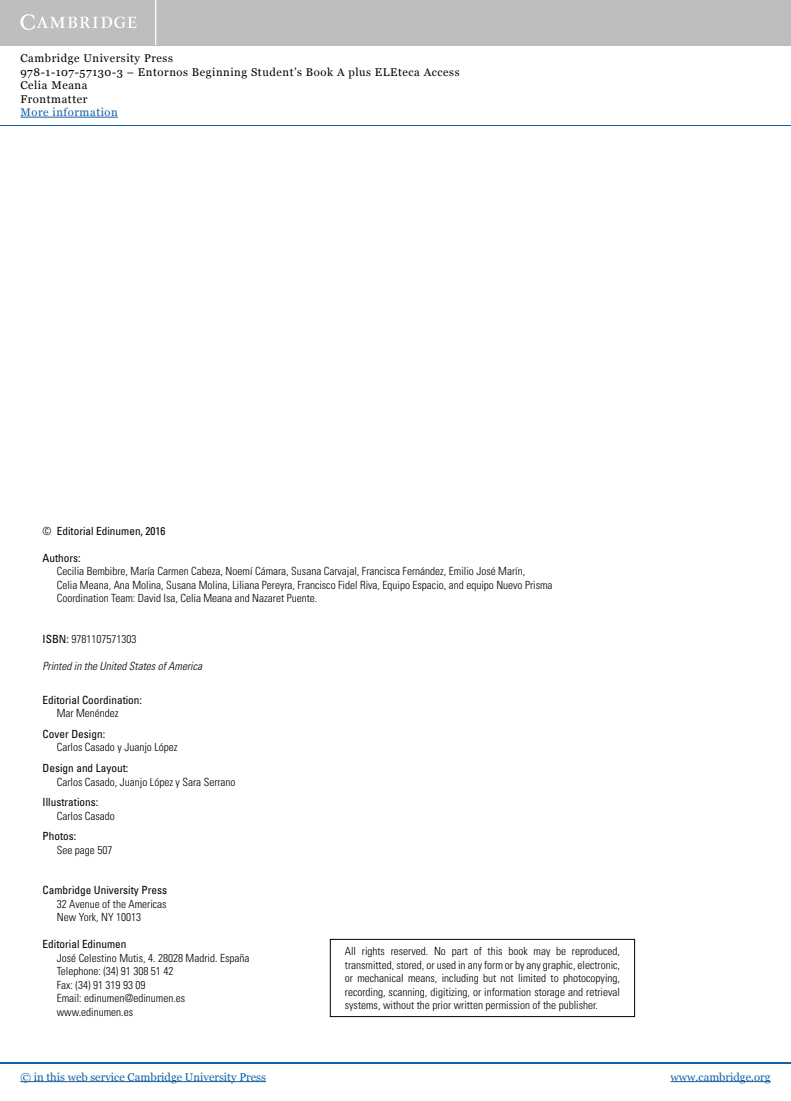
<style>
.page{position:relative;width:791px;height:1101px;background:#fff}
.page>*{position:absolute;margin:0;border:0;box-sizing:border-box;transform-origin:0 0}
.t1{font:300 condensed 11.25px/13.5px "Univers LT Std";color:#000}
.t2{font:condensed 11.25px "Univers LT Std";color:#000}
.t3{font:11.25px/13.4px "Georgia";letter-spacing:.05em;color:#000}
.t4{font:11.25px "Georgia";color:#115fa4}
.t5{font:italic 300 condensed 11.25px "Univers LT Std";color:#000}
.t6{font:11.25px "Georgia";letter-spacing:.05em;color:#115fa4}
.s1{font-weight:300}
.s2{font-weight:400}
</style>
<div class="page">
<div style="left:0;top:0;width:790px;height:45px;background:#bcbec0"></div>
<hr style="left:155px;top:0;width:1px;height:45px;background:#fff">
<svg style="left:20px;top:14px;width:117px;height:16px"></svg>
<hr style="left:20px;top:117px;width:98px;height:1px;background:#115fa4">
<hr style="left:0;top:125px;width:790px;height:1px;background:#115fa4">
<hr style="left:0;top:1062px;width:790px;height:1px;background:#115fa4">
<hr style="left:20px;top:1081px;width:246px;height:1px;background:#115fa4">
<hr style="left:670px;top:1081px;width:100px;height:1px;background:#115fa4">
<div style="left:330px;top:939px;width:304px;height:78px;border:1px solid #000"></div>
<p class="t3" style="left:20px;top:51px;width:440px">Cambridge University Press<br>978-1-107-57130-3 – Entornos Beginning Student’s Book A plus ELEteca Access<br>Celia Meana<br>Frontmatter</p>
<p class="t6" style="left:20px;top:104px;width:99px">More information</p>
<p class="t2" style="left:43px;top:523px;width:124px"><span class="s1">©</span> Editorial Edinumen, 2016</p>
<p class="t2" style="left:43px;top:550px;width:40px">Authors:</p>
<p class="t1" style="left:57px;top:564px;width:497px">Cecilia Bembibre, María Carmen Cabeza, Noemí Cámara, Susana Carvajal, Francisca Fernández, Emilio José Marín,<br>Celia Meana, Ana Molina, Susana Molina, Liliana Pereyra, Francisco Fidel Riva, Equipo Espacio, and equipo Nuevo Prisma<br>Coordination Team: David Isa, Celia Meana and Nazaret Puente.</p>
<p class="t1" style="left:43px;top:632px;width:95px"><span class="s2">ISBN:</span> 9781107571303</p>
<p class="t5" style="left:43px;top:659px;width:161px">Printed in the United States of America</p>
<p class="t2" style="left:43px;top:692px;width:101px">Editorial Coordination:</p>
<p class="t1" style="left:57px;top:706px;width:63px">Mar Menéndez</p>
<p class="t2" style="left:43px;top:727px;width:64px">Cover Design:</p>
<p class="t1" style="left:57px;top:740px;width:122px">Carlos Casado y Juanjo López</p>
<p class="t2" style="left:43px;top:761px;width:87px">Design and Layout:</p>
<p class="t1" style="left:57px;top:775px;width:180px">Carlos Casado, Juanjo López y Sara Serrano</p>
<p class="t2" style="left:43px;top:795px;width:57px">Illustrations:</p>
<p class="t1" style="left:57px;top:809px;width:60px">Carlos Casado</p>
<p class="t2" style="left:43px;top:829px;width:35px">Photos:</p>
<p class="t1" style="left:57px;top:843px;width:57px">See page 507</p>
<p class="t2" style="left:43px;top:883px;width:126px">Cambridge University Press</p>
<p class="t1" style="left:57px;top:897px;width:111px">32 Avenue of the Americas<br>New York, NY 10013</p>
<p class="t2" style="left:43px;top:937px;width:85px">Editorial Edinumen</p>
<p class="t1" style="left:57px;top:951px;width:194px">José Celestino Mutis, 4. 28028 Madrid. España<br>Telephone: (34) 91 308 51 42<br>Fax: (34) 91 319 93 09<br>Email: edinumen@edinumen.es www.edinumen.es</p>
<p class="t1" style="left:345px;top:944px;width:276px;text-align:justify">All rights reserved. No part of this book may be reproduced, transmitted, stored, or used in any form or by any graphic, electronic, or mechanical means, including but not limited to photocopying, recording, scanning, digitizing, or information storage and retrieval systems, without the prior written permission of the publisher.</p>
<p class="t4" style="left:20px;top:1068px;width:247px">© in this web service Cambridge University Press</p>
<p class="t4" style="left:670px;top:1068px;width:101px">www.cambridge.org</p>
</div>
